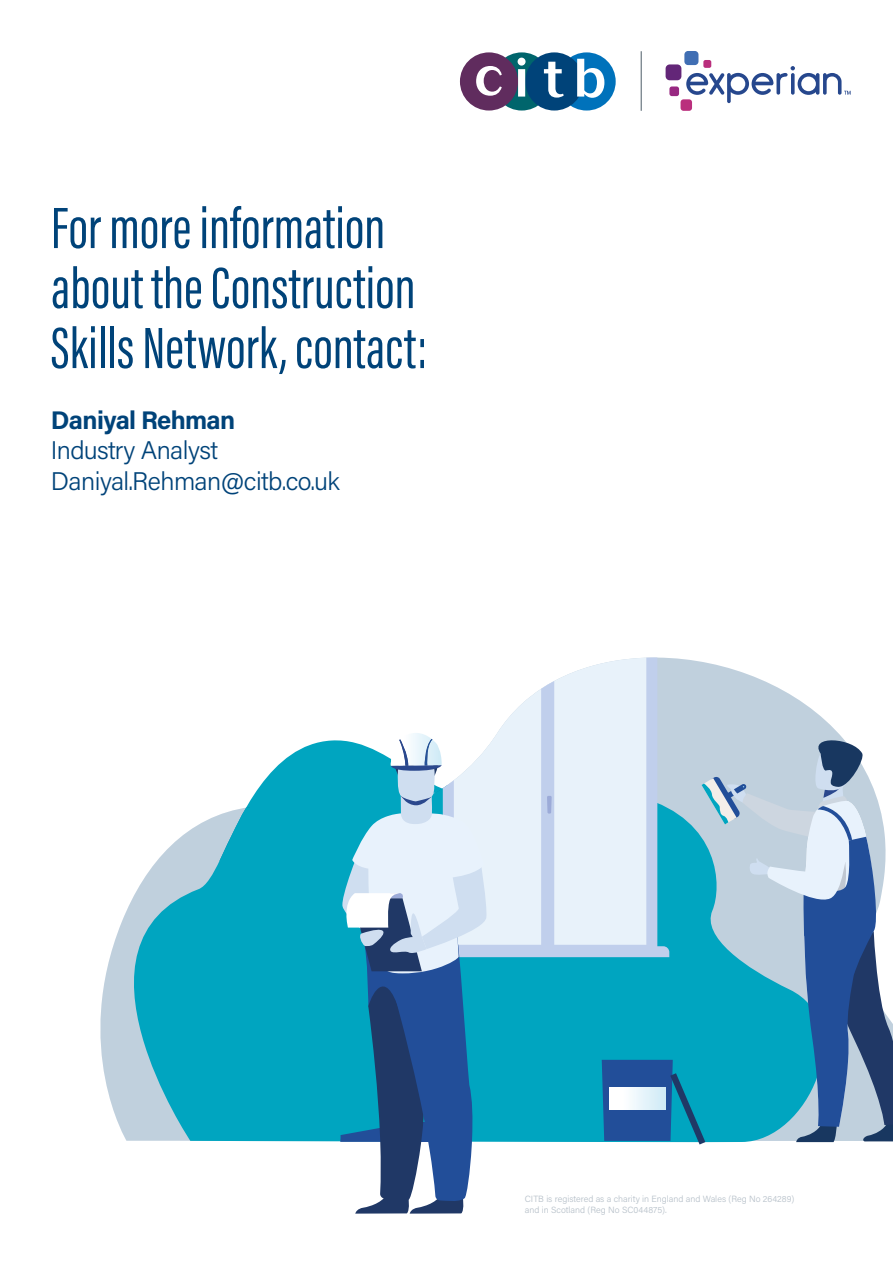
<style>
.page{position:relative;width:893px;height:1263px;background:#fff}
.page>*{position:absolute;margin:0;border:0;box-sizing:border-box;transform-origin:0 0}
.t1{font:60px/60px "Acumin Pro Extra Cond";color:#004379}
.t2{font:300 25.5px/30.6px "Acumin Pro";letter-spacing:-.025em;color:#004379}
.t3{font:700 25.5px "Acumin Pro";letter-spacing:-.025em;color:#004379}
.t4{font:300 9px/10.8px "Acumin Pro";color:#b5bfc8}
</style>
<div class="page">
<div style="left:558px;top:52px;width:58px;height:59px;background:#0072bb;border-radius:50%"></div>
<div style="left:493px;top:52px;width:58px;height:59px;background:#00656c;border-radius:50%"></div>
<div style="left:525px;top:52px;width:58px;height:59px;background:#004379;border-radius:50%"></div>
<div style="left:460px;top:52px;width:58px;height:59px;background:#602c5e;border-radius:50%"></div>
<svg style="left:476px;top:66px;width:26px;height:30px"></svg>
<svg style="left:518px;top:58px;width:8px;height:39px"></svg>
<svg style="left:544px;top:62px;width:20px;height:36px"></svg>
<svg style="left:577px;top:59px;width:27px;height:39px"></svg>
<div style="left:684px;top:51px;width:14px;height:14px;background:#406eb3;border-radius:4px"></div>
<div style="left:666px;top:64px;width:15px;height:16px;background:#632678;border-radius:4px"></div>
<div style="left:669px;top:86px;width:10px;height:10px;background:#982881;border-radius:2px"></div>
<div style="left:680px;top:99px;width:12px;height:12px;background:#ba2f7d;border-radius:3px"></div>
<div style="left:703px;top:60px;width:8px;height:8px;background:#ba2f7d;border-radius:2px"></div>
<svg style="left:686px;top:66px;width:165px;height:37px"></svg>
<hr style="left:641px;top:51px;width:1px;height:60px;background:#4d5d68">
<svg style="left:268px;top:657px;width:496px;height:119px"></svg>
<svg style="left:100px;top:776px;width:240px;height:366px;fill:#00a5c0"></svg>
<svg style="left:443px;top:657px;width:214px;height:24px"></svg>
<svg style="left:340px;top:681px;width:553px;height:532px"></svg>
<img style="left:391px;top:733px;width:51px;height:33px">
<img style="left:399px;top:739px;width:9px;height:26px">
<img style="left:425px;top:739px;width:7px;height:26px">
<img style="left:609px;top:1087px;width:56px;height:22px">
<h1 class="t1" style="left:51px;top:198px;width:378px">For more information about the Construction<br>Skills Network, contact:</h1>
<h2 class="t3" style="left:51px;top:402px;width:186px">Daniyal Rehman</h2>
<h2 class="t2" style="left:51px;top:434px;width:290px">Industry Analyst<br>Daniyal.Rehman@citb.co.uk</h2>
<p class="t4" style="left:525px;top:1193px;width:271px">CITB is registered as a charity in England and Wales (Reg No 264289) and in Scotland (Reg No SC044875).</p>
</div>
